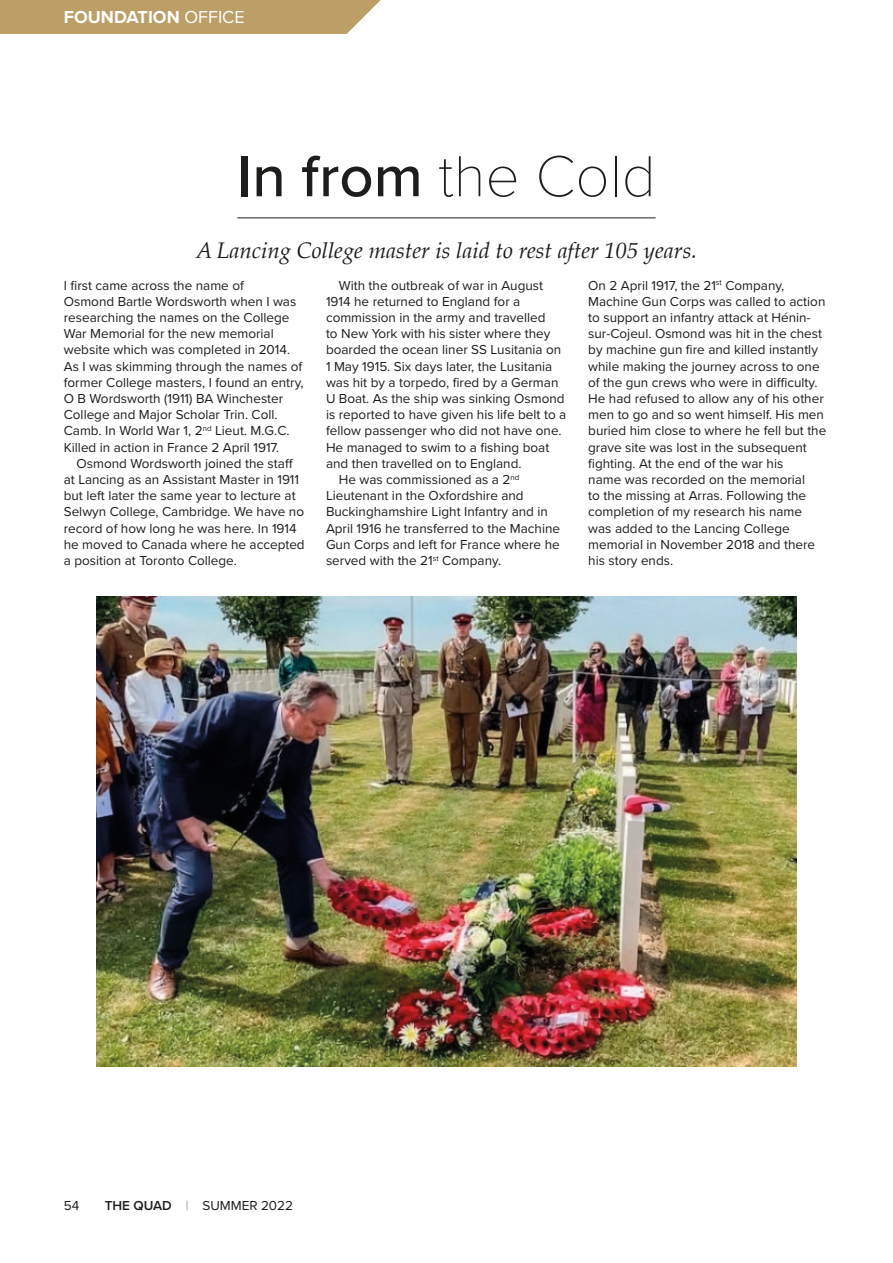
<style>
.page{position:relative;width:893px;height:1263px;background:#fff}
.page>*{position:absolute;margin:0;border:0;box-sizing:border-box;transform-origin:0 0}
.t1{font:100 60px "Proxima Nova T";color:#1d1d1b}
.t2{font:italic 22.5px "Palatino";color:#1d1d1b}
.t3{font:700 18px "Proxima Nova";color:#fff}
.t4{font:13.5px/16.2px "Proxima Nova";color:#1d1d1b}
.s1{font-weight:400}
.s2{font-family:"Proxima Nova";font-weight:500}
.s3{font-weight:600}
.s4{font-family:"Proxima Nova T";font-weight:100;color:#4b4b4a}
</style>
<div class="page">
<img style="left:96px;top:597px;width:701px;height:470px">
<svg style="left:0;top:0;width:381px;height:34px;background:#bea36d"></svg>
<hr style="left:237px;top:217px;width:419px;height:1px;background:#1d1d1b">
<h3 class="t3" style="left:64px;top:4px;width:182px">FOUNDATION <span class="s1">OFFICE</span></h3>
<h1 class="t1" style="left:237px;top:131px;width:420px"><span class="s2">In from</span> the Cold</h1>
<h2 class="t2" style="left:196px;top:231px;width:503px">A Lancing College master is laid to rest after 105 years.</h2>
<p class="t4" style="left:64px;top:276px;width:241px">I first came across the name of<br>Osmond Bartle Wordsworth when I was researching the names on the College War Memorial for the new memorial website which was completed in 2014.<br>As I was skimming through the names of former College masters, I found an entry, O B Wordsworth (1911) BA Winchester College and Major Scholar Trin. Coll.<br>Camb. In World War 1, 2<sup>nd</sup> Lieut. M.G.C.<br>Killed in action in France 2 April 1917.</p>
<p class="t4" style="left:64px;top:455px;width:242px;text-indent:13px">Osmond Wordsworth joined the staff at Lancing as an Assistant Master in 1911 but left later the same year to lecture at Selwyn College, Cambridge. We have no record of how long he was here. In 1914 he moved to Canada where he accepted a position at Toronto College.</p>
<p class="t4" style="left:339px;top:276px;width:206px">With the outbreak of war in August</p>
<p class="t4" style="left:326px;top:293px;width:196px">1914 he returned to England for a</p>
<p class="t4" style="left:326px;top:309px;width:221px">commission in the army and travelled</p>
<p class="t4" style="left:326px;top:325px;width:226px">to New York with his sister where they</p>
<p class="t4" style="left:326px;top:341px;width:237px">boarded the ocean liner SS Lusitania on</p>
<p class="t4" style="left:326px;top:357px;width:228px">1 May 1915. Six days later, the Lusitania</p>
<p class="t4" style="left:326px;top:374px;width:234px">was hit by a torpedo, fired by a German</p>
<p class="t4" style="left:326px;top:390px;width:240px">U Boat. As the ship was sinking Osmond</p>
<p class="t4" style="left:326px;top:406px;width:242px">is reported to have given his life belt to a</p>
<p class="t4" style="left:326px;top:422px;width:237px">fellow passenger who did not have one.</p>
<p class="t4" style="left:326px;top:438px;width:225px">He managed to swim to a fishing boat</p>
<p class="t4" style="left:326px;top:455px;width:197px">and then travelled on to England.</p>
<p class="t4" style="left:339px;top:471px;width:182px">He was commissioned as a 2<sup>nd</sup></p>
<p class="t4" style="left:326px;top:487px;width:199px">Lieutenant in the Oxfordshire and</p>
<p class="t4" style="left:326px;top:503px;width:223px">Buckinghamshire Light Infantry and in</p>
<p class="t4" style="left:326px;top:519px;width:236px">April 1916 he transferred to the Machine</p>
<p class="t4" style="left:326px;top:536px;width:235px">Gun Corps and left for France where he</p>
<p class="t4" style="left:326px;top:552px;width:177px">served with the 21<sup>st</sup> Company.</p>
<p class="t4" style="left:588px;top:276px;width:240px">On 2 April 1917, the 21<sup>st</sup> Company, Machine Gun Corps was called to action to support an infantry attack at Hénin&shy;sur-Cojeul. Osmond was hit in the chest by machine gun fire and killed instantly while making the journey across to one of the gun crews who were in difficulty.<br>He had refused to allow any of his other men to go and so went himself. His men buried him close to where he fell but the grave site was lost in the subsequent fighting. At the end of the war his<br>name was recorded on the memorial<br>to the missing at Arras. Following the completion of my research his name was added to the Lancing College memorial in November 2018 and there his story ends.</p>
<p class="t4" style="left:64px;top:1197px;width:17px">54</p>
<p class="t4" style="left:105px;top:1197px;width:190px"><span class="s3">THE QUAD</span> <span class="s4">|</span> SUMMER 2022</p>
</div>
